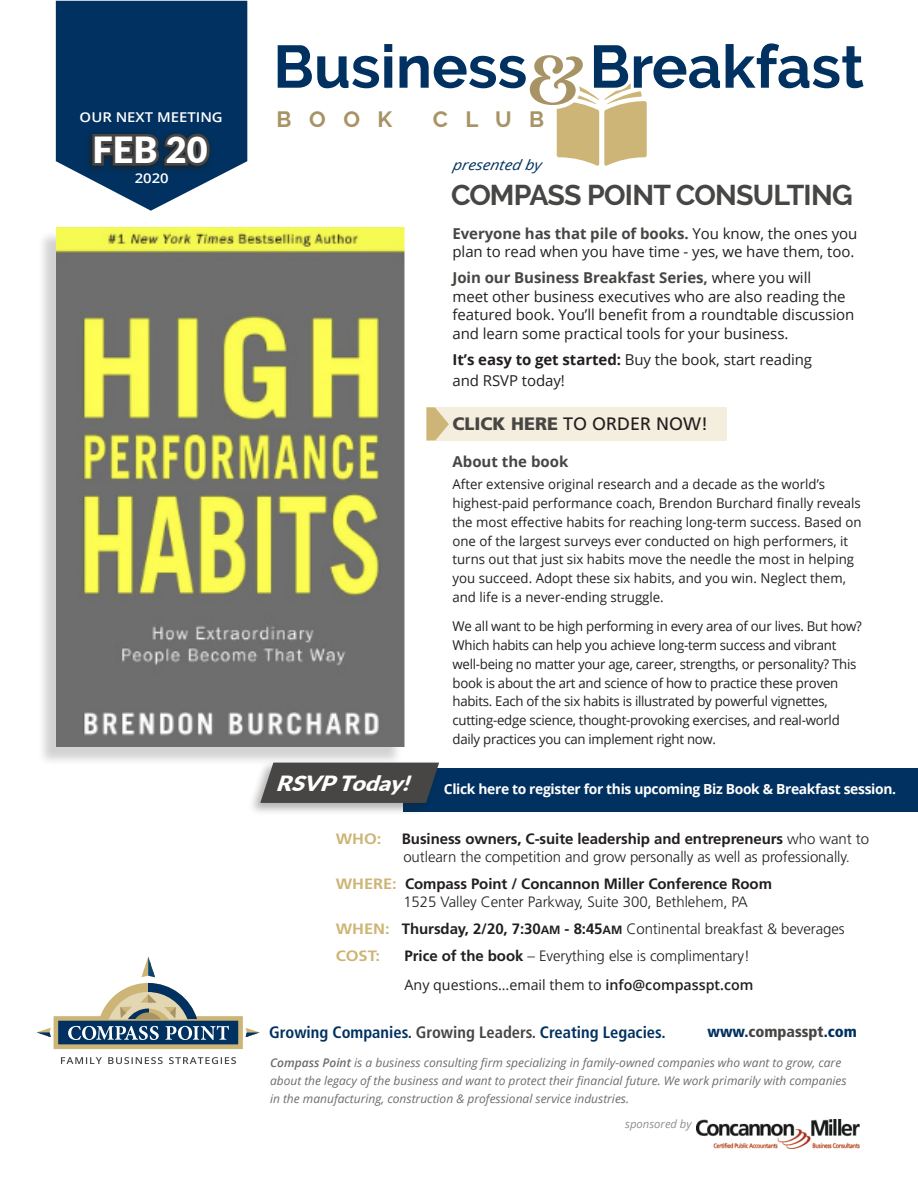
<style>
.page{position:relative;width:918px;height:1188px;background:#fff}
.page>*{position:absolute;margin:0;border:0;box-sizing:border-box;transform-origin:0 0}
.t1{font:76.5px "Argent CF";color:#a89365}
.t2{font:700 59.85px "Raleway";color:#003160}
.t3{font:900 36px "Lato";color:#fff}
.t4{font:700 28.5px "Raleway";letter-spacing:-.025em;color:#474644}
.t5{font:700 22.05px "Raleway";letter-spacing:.8em;color:#a89365}
.t6{font:italic 900 21px "Lato";color:#fff;scale:1.1 1}
.t7{font:18px "Frutiger";color:#231f20}
.t8{font:700 condensed 16.5px "Frutiger";color:#003160}
.t9{font:900 condensed 15.75px "Frutiger";color:#474644}
.t10{font:15px/18.8px "Open Sans";letter-spacing:-.005em;color:#231f20}
.t11{font:300 15px/18px "Frutiger";letter-spacing:-.005em;color:#231f20}
.t12{font:700 15px "Frutiger";letter-spacing:-.005em;color:#231f20}
.t13{font:700 15px "Open Sans";color:#474644}
.t14{font:700 15px "Frutiger";letter-spacing:-.005em;color:#ccb576;scale:1.1 1}
.t15{font:14.25px "Open Sans";color:#231f20}
.t16{font:italic 14.25px "Open Sans";color:#003160;scale:1.1 1}
.t17{font:700 13.8px "Open Sans";letter-spacing:-.025em;color:#fff}
.t18{font:13.5px/18.8px "Open Sans";letter-spacing:-.02em;color:#231f20}
.t19{font:13.5px/18.8px "Open Sans";color:#231f20}
.t20{font:600 13.5px "Open Sans";color:#fff;scale:1.1 1}
.t21{font:italic 12px/18px "Open Sans";color:#6c6d70}
.t22{font:italic 11.25px "Open Sans";color:#8d8f92}
.s1{font-weight:700;color:#474644}
.s2{font-weight:700}
.s3{font-weight:900;color:#474644}
.s4{color:#ccb576}
.s5{font-weight:700;color:#ccb576}
.s6{font-weight:700;font-size:12px}
.s7{font-weight:600}
.s8{color:#474644}
.s9{color:#003160}
</style>
<div class="page">
<svg style="left:556px;top:83px;width:91px;height:83px"></svg>
<div style="left:427px;top:407px;width:300px;height:33px;background:#f3eedd"></div>
<svg style="left:427px;top:407px;width:22px;height:33px"></svg>
<img style="left:697px;top:1120px;width:162px;height:29px">
<div style="left:38px;top:230px;width:365px;height:536px;background:#231f20;opacity:.2"></div>
<img style="left:56px;top:227px;width:349px;height:476px">
<div style="left:403px;top:768px;width:515px;height:44px;background:#003160"></div>
<div style="left:247px;top:760px;width:194px;height:57px;background:#231f20;opacity:.35"></div>
<svg style="left:260px;top:763px;width:179px;height:40px;background:#4a4b4a"></svg>
<svg style="left:56px;top:1px;width:191px;height:210px;background:#244a6f"></svg>
<svg style="left:54px;top:1016px;width:189px;height:33px"></svg>
<svg style="left:246px;top:1028px;width:14px;height:9px"></svg>
<svg style="left:97px;top:983px;width:102px;height:36px"></svg>
<div style="left:57px;top:1020px;width:182px;height:26px;background:#003160;border:1px solid #ccb576"></div>
<svg style="left:37px;top:1028px;width:14px;height:9px"></svg>
<svg style="left:141px;top:957px;width:14px;height:20px"></svg>
<svg style="left:61px;top:1057px;width:175px;height:7px"></svg>
<svg style="left:68px;top:1026px;width:161px;height:14px"></svg>
<img style="left:56px;top:703px;width:349px;height:44px">
<p class="t20" style="left:80px;top:108px;width:132px">OUR NEXT MEETING</p>
<p class="t3" style="left:93px;top:123px;width:117px">FEB 20</p>
<p class="t20" style="left:135px;top:169px;width:32px">2020</p>
<p class="t2" style="left:273px;top:32px;width:592px">Business Breakfast</p>
<p class="t5" style="left:276px;top:107px;width:118px">BOOK</p>
<p class="t5" style="left:433px;top:107px;width:113px">CLUB</p>
<p class="t1" style="left:528px;top:39px;width:58px">&amp;</p>
<p class="t16" style="left:453px;top:155px;width:82px">presented by</p>
<p class="t4" style="left:451px;top:178px;width:403px">COMPASS POINT CONSULTING</p>
<p class="t10" style="left:453px;top:223px;width:406px"><span class="s1">Everyone has that pile of books.</span> You know, the ones you plan to read when you have time - yes, we have them, too.</p>
<p class="t10" style="left:453px;top:268px;width:403px"><span class="s1">Join our Business Breakfast Series,</span> where you will<br>meet other business executives who are also reading the featured book. You’ll benefit from a roundtable discussion and learn some practical tools for your business.</p>
<p class="t10" style="left:453px;top:348px;width:361px;line-height:21px"><span class="s2">It’s easy to get started:</span> Buy the book, start reading and RSVP today!</p>
<p class="t7" style="left:453px;top:414px;width:257px"><span class="s3">CLICK HERE</span> TO ORDER NOW!</p>
<p class="t6" style="left:275px;top:768px;width:131px">RSVPToday!</p>
<p class="t13" style="left:453px;top:451px;width:117px">About the book</p>
<p class="t19" style="left:453px;top:475px;width:410px">After extensive original research and a decade as the world’s highest-paid performance coach, Brendon Burchard finally reveals the most effective habits for reaching long-term success. Based on one of the largest surveys ever conducted on high performers, it turns out that just six habits move the needle the most in helping you succeed. Adopt these six habits, and you win. Neglect them, and life is a never-ending struggle.</p>
<p class="t18" style="left:453px;top:617px;width:411px">We all want to be high performing in every area of our lives. But how?<br>Which habits can help you achieve long-term success and vibrant well-being no matter your age, career, strengths, or personality? This book is about the art and science of how to practice these proven habits. Each of the six habits is illustrated by powerful vignettes, cutting-edge science, thought-provoking exercises, and real-world daily practices you can implement right now.</p>
<p class="t17" style="left:444px;top:779px;width:454px">Click here to register for this upcoming Biz Book &amp; Breakfast session.</p>
<p class="t14" style="left:336px;top:830px;width:43px">WHO:</p>
<p class="t11" style="left:402px;top:830px;width:469px"><span class="s2">Business owners, C-suite leadership and entrepreneurs</span> who want to outlearn the competition and grow personally as well as professionally.</p>
<p class="t12" style="left:336px;top:875px;width:438px"><span class="s4">WHERE:</span> Compass Point / Concannon Miller Conference Room</p>
<p class="t11" style="left:403px;top:893px;width:346px">1525 Valley Center Parkway, Suite 300, Bethlehem, PA</p>
<p class="t11" style="left:336px;top:920px;width:510px"><span class="s5">WHEN:</span> <span class="s2">Thursday, 2/20, 7:30</span><span class="s6">AM</span> <span class="s2">- 8:45</span><span class="s6">AM</span> Continental breakfast &amp; beverages</p>
<p class="t14" style="left:336px;top:947px;width:42px">COST:</p>
<p class="t11" style="left:405px;top:947px;width:347px"><span class="s2">Price of the book</span> – Everything else is complimentary!</p>
<p class="t15" style="left:405px;top:975px;width:350px">Any questions…email them to <span class="s7">info@compasspt.com</span></p>
<p class="t8" style="left:269px;top:1022px;width:398px">Growing Companies. <span class="s8">Growing Leaders.</span> Creating Legacies.</p>
<p class="t9" style="left:708px;top:1022px;width:151px"><span class="s9">www.</span>compasspt<span class="s9">.com</span></p>
<p class="t21" style="left:270px;top:1053px;width:578px"><span class="s7">Compass Point</span> is a business consulting firm specializing in family-owned companies who want to grow, care about the legacy of the business and want to protect their financial future. We work primarily with companies in the manufacturing, construction &amp; professional service industries.</p>
<p class="t22" style="left:625px;top:1116px;width:68px">sponsored by</p>
</div>
